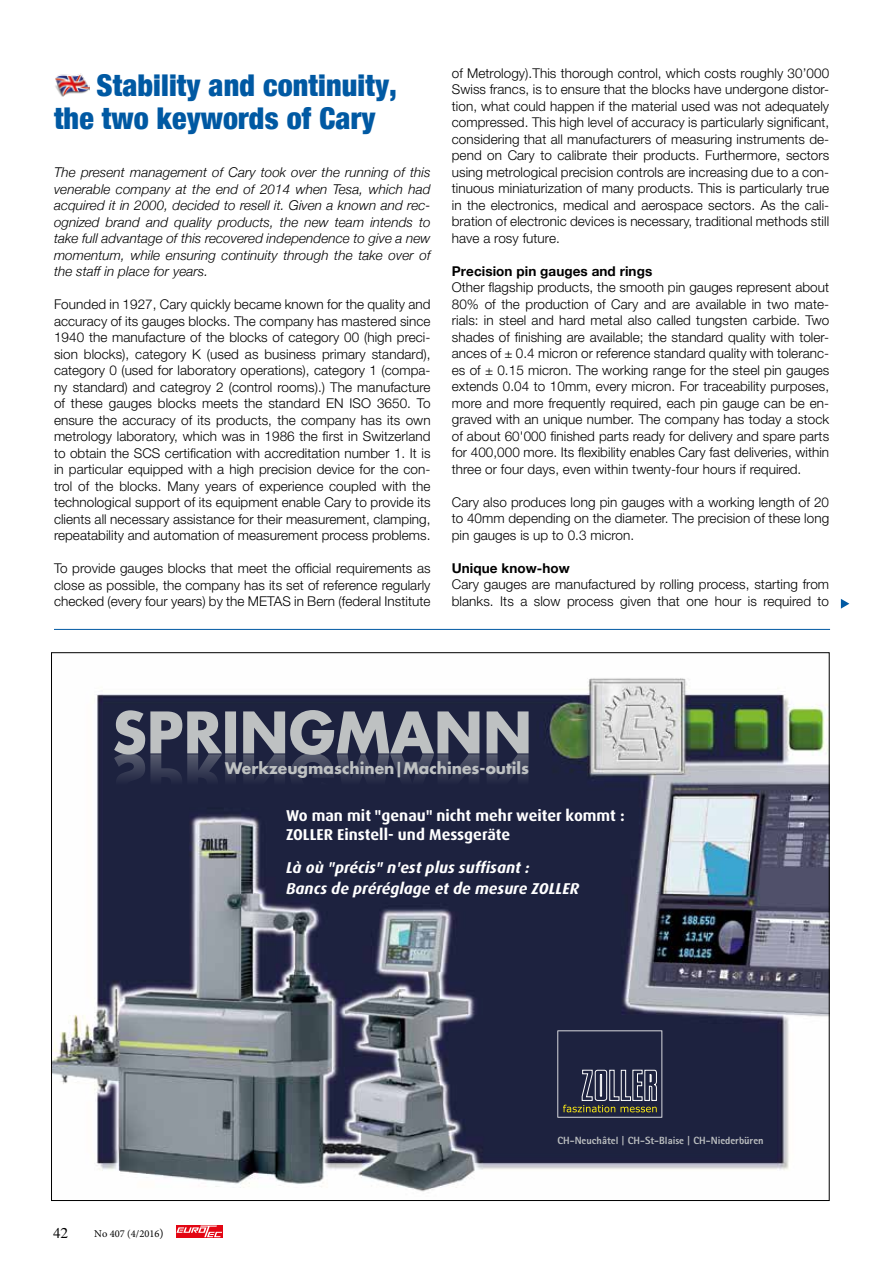
<style>
.page{position:relative;width:893px;height:1263px;background:#fff}
.page>*{position:absolute;margin:0;border:0;box-sizing:border-box;transform-origin:0 0}
.t1{font:900 condensed 30px/33px "Helvetica Neue";letter-spacing:.005em;color:#0059a3}
.t2{font:italic 700 15.75px/21px "Dax";color:#fff}
.t3{font:700 15.75px/18.9px "Dax OT";color:#fff}
.t4{font:700 15.6px "Futura Std";color:#bec1c2}
.t5{font:300 13.5px/16.5px "Helvetica Neue";letter-spacing:.005em;color:#000;text-align:justify}
.t6{font:italic 300 13.5px/16.5px "Helvetica Neue";letter-spacing:.005em;color:#000;text-align:justify}
.t7{font:700 13.5px "Helvetica Neue";letter-spacing:.005em;color:#000}
.t8{font:800 10.5px "Rotis Sans Serif";color:#bec1c2}
.t9{font:10.5px "Minion Pro";color:#000}
.s1{font-size:12px}
</style>
<div class="page">
<div style="left:176px;top:1225px;width:47px;height:12px;background:#e30613"></div>
<svg style="left:176px;top:1225px;width:46px;height:12px"></svg>
<img style="left:53px;top:678px;width:775px;height:514px">
<svg style="left:114px;top:710px;width:415px;height:88px;background:#515569"></svg>
<svg style="left:557px;top:1030px;width:105px;height:87px;background:#363a4f"></svg>
<img style="left:55px;top:73px;width:34px;height:24px">
<hr style="left:54px;top:629px;width:776px;height:1px;background:#0059a3">
<svg style="left:841px;top:599px;width:8px;height:10px"></svg>
<h1 class="t1" style="left:54px;top:68px;width:344px;text-indent:43px">Stability and continuity, the two keywords of Cary</h1>
<p class="t6" style="left:54px;top:163px;width:378px">The present management of Cary took over the running of this venerable company at the end of 2014 when Tesa, which had acquired it in 2000, decided to resell it. Given a known and rec&shy;ognized brand and quality products, the new team intends to take full advantage of this recovered independence to give a new momentum, while ensuring continuity through the take over of the staff in place for years.</p>
<p class="t5" style="left:54px;top:296px;width:378px">Founded in 1927, Cary quickly became known for the quality and accuracy of its gauges blocks. The company has mastered since 1940 the manufacture of the blocks of category 00 (high preci&shy;sion blocks), category K (used as business primary standard), category 0 (used for laboratory operations), category 1 (compa&shy;ny standard) and categroy 2 (control rooms).) The manufacture of these gauges blocks meets the standard EN ISO 3650. To ensure the accuracy of its products, the company has its own metrology laboratory, which was in 1986 the first in Switzerland to obtain the SCS certification with accreditation number 1. It is in particular equipped with a high precision device for the con&shy;trol of the blocks. Many years of experience coupled with the technological support of its equipment enable Cary to provide its clients all necessary assistance for their measurement, clamping, repeatability and automation of measurement process problems.</p>
<p class="t5" style="left:54px;top:560px;width:378px">To provide gauges blocks that meet the official requirements as close as possible, the company has its set of reference regularly checked (every four years) by the METAS in Bern (federal Institute</p>
<p class="t5" style="left:452px;top:65px;width:379px">of Metrology).This thorough control, which costs roughly 30’000<br>Swiss francs, is to ensure that the blocks have undergone distor&shy;tion, what could happen if the material used was not adequately compressed. This high level of accuracy is particularly significant, considering that all manufacturers of measuring instruments de&shy;pend on Cary to calibrate their products. Furthermore, sectors using metrological precision controls are increasing due to a con&shy;tinuous miniaturization of many products. This is particularly true in the electronics, medical and aerospace sectors. As the cali&shy;bration of electronic devices is necessary, traditional methods still have a rosy future.</p>
<p class="t7" style="left:452px;top:260px;width:202px">Precision pin gauges and rings</p>
<p class="t5" style="left:452px;top:279px;width:379px">Other flagship products, the smooth pin gauges represent about 80% of the production of Cary and are available in two mate&shy;rials: in steel and hard metal also called tungsten carbide. Two shades of finishing are available; the standard quality with toler&shy;ances of ± 0.4 micron or reference standard quality with toleranc&shy;es of ± 0.15 micron. The working range for the steel pin gauges extends 0.04 to 10mm, every micron. For traceability purposes, more and more frequently required, each pin gauge can be en&shy;graved with an unique number. The company has today a stock of about 60'000 finished parts ready for delivery and spare parts for 400,000 more. Its flexibility enables Cary fast deliveries, within three or four days, even within twenty-four hours if required.</p>
<p class="t5" style="left:452px;top:493px;width:379px">Cary also produces long pin gauges with a working length of 20 to 40mm depending on the diameter. The precision of these long pin gauges is up to 0.3 micron.</p>
<p class="t7" style="left:452px;top:557px;width:119px">Unique know-how</p>
<p class="t5" style="left:452px;top:576px;width:379px">Cary gauges are manufactured by rolling process, starting from blanks. Its a slow process given that one hour is required to</p>
<p class="t4" style="left:225px;top:758px;width:305px">Werkzeugmaschinen|Machines-outils</p>
<p class="t3" style="left:286px;top:806px;width:340px">Wo man mit "genau" nicht mehr weiter kommt :<br>ZOLLER Einstell- und Messgeräte</p>
<p class="t2" style="left:286px;top:857px;width:295px">Là où "précis" n'est plus suffisant :<br>Bancs de préréglage et de mesure ZOLLER</p>
<p class="t9" style="left:53px;top:1227px;width:112px">✔ No 407 (4/2016<span class="s1">)</span></p>
<p class="t8" style="left:557px;top:1134px;width:208px">CH-Neuchâtel | CH-St-Blaise | CH-Niederbüren</p>
</div>
